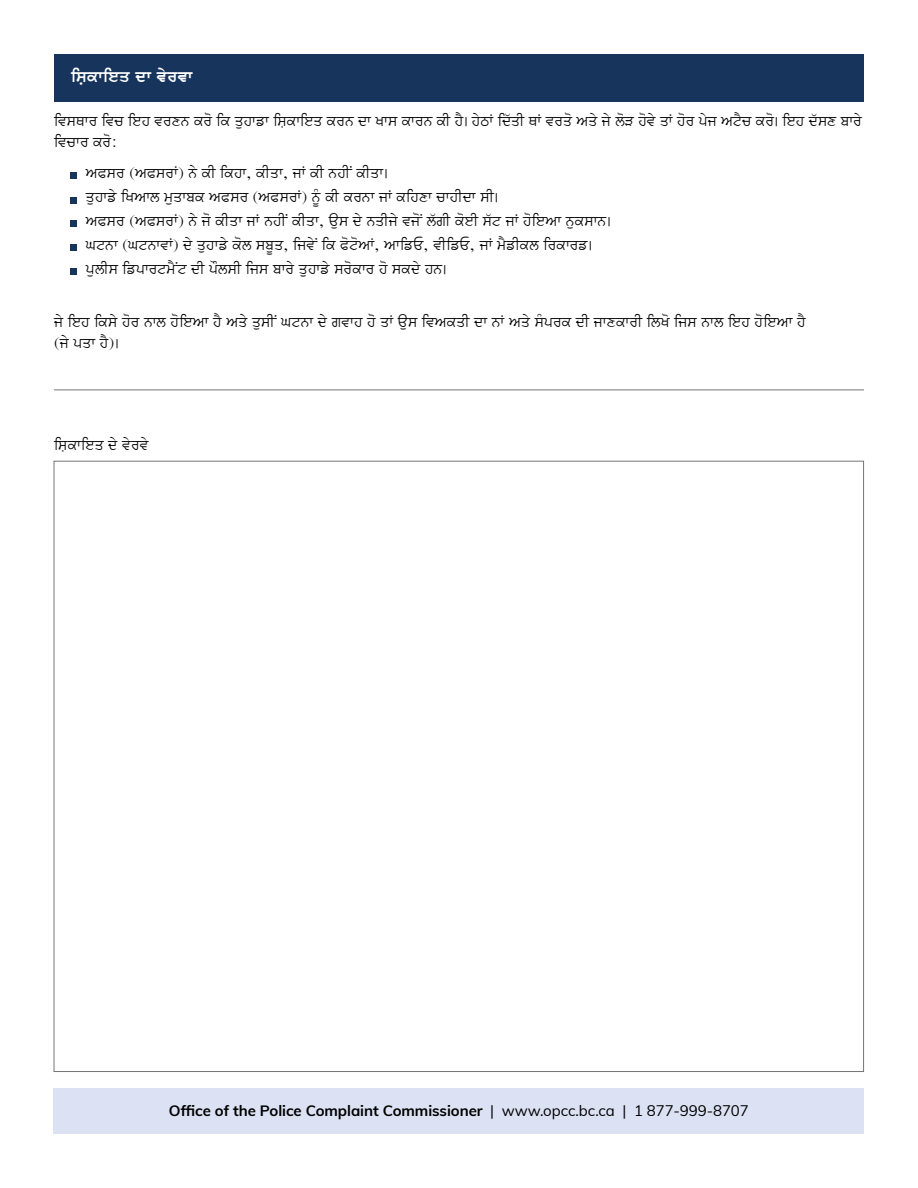
<style>
.page{position:relative;width:918px;height:1188px;background:#fff}
.page>*{position:absolute;margin:0;border:0;box-sizing:border-box;transform-origin:0 0}
.t1{font:700 16.5px "Samtol";color:#fff}
.t2{font:15px/24px "Samtol";color:#000}
.t3{font:700 15px "Muli";letter-spacing:-.005em;color:#000}
.s1{font-weight:400}
</style>
<div class="page">
<div style="left:54px;top:54px;width:810px;height:48px;background:#16345c"></div>
<hr style="left:54px;top:390px;width:810px;height:1px;background:#767576">
<div style="left:70px;top:172px;width:7px;height:6px;background:#16345c"></div>
<div style="left:70px;top:197px;width:7px;height:7px;background:#16345c"></div>
<div style="left:70px;top:220px;width:7px;height:7px;background:#16345c"></div>
<div style="left:70px;top:244px;width:7px;height:7px;background:#16345c"></div>
<div style="left:70px;top:268px;width:7px;height:6px;background:#16345c"></div>
<div style="left:54px;top:1088px;width:810px;height:46px;background:#dce2f3"></div>
<p class="t1" style="left:71px;top:67px;width:123px">ISLKFIEQ DF VYRVF</p>
<p class="t2" style="left:54px;top:112px;width:809px;line-height:21px">IVSQFR IVC IEH VRXN KRO IK QUHFZF ISLKFIEQ KRN DF KFS KFRN KI HY[ HYTF IDWQI QF VRQO AQY JY LOV HOVY QF HOR PYJ ATYC KRO[ IEH DWSX BFRY<br>IVCFR KRO:</p>
<p class="t2" style="left:86px;top:162px;width:526px">APSR (APSRF) NY KI IKHF, KIQF, JF KI NHIN KIQF[<br>QUHFZY IKAFL MUQFBK APSR (APSRF) NUM KI KRNF JF KIHXF CFHIDF SI[<br>APSR (APSRF) NY JO KIQF JF NHIN KIQF, AUS DY NQIJY VJON LWGI KOEI SWT JF HOIEAF NUKSFN[ GTNF (GTNFVF) DY QUHFZY KOL SBUQ, IJVYN IK POTOAF, AFIZE, VIIZE, JF MYZIKL IRKFRZ[ PULIS IZPFRTMYNT DI POLSI IJS BFRY QUHFZY SROKFR HO SKDY HN[</p>
<p class="t2" style="left:54px;top:312px;width:761px;line-height:21px">JY IEH IKSY HOR NFL HOIEAF HYAQY QUSIN GTNF DY GVFH HO QF AUS IVAKQI DF NF AQY SMPRK DI JFXKFRI ILKO IJS NFL IEH HOIEAF HY (JY PQF HY)[</p>
<p class="t2" style="left:54px;top:433px;width:96px">ISLKFIEQ DY VYRVY</p>
<p class="t3" style="left:169px;top:1099px;width:581px">Office of the Police Complaint Commissioner <span class="s1">| www.opcc.bc.ca | 1 877-999-8707</span></p>
</div>
